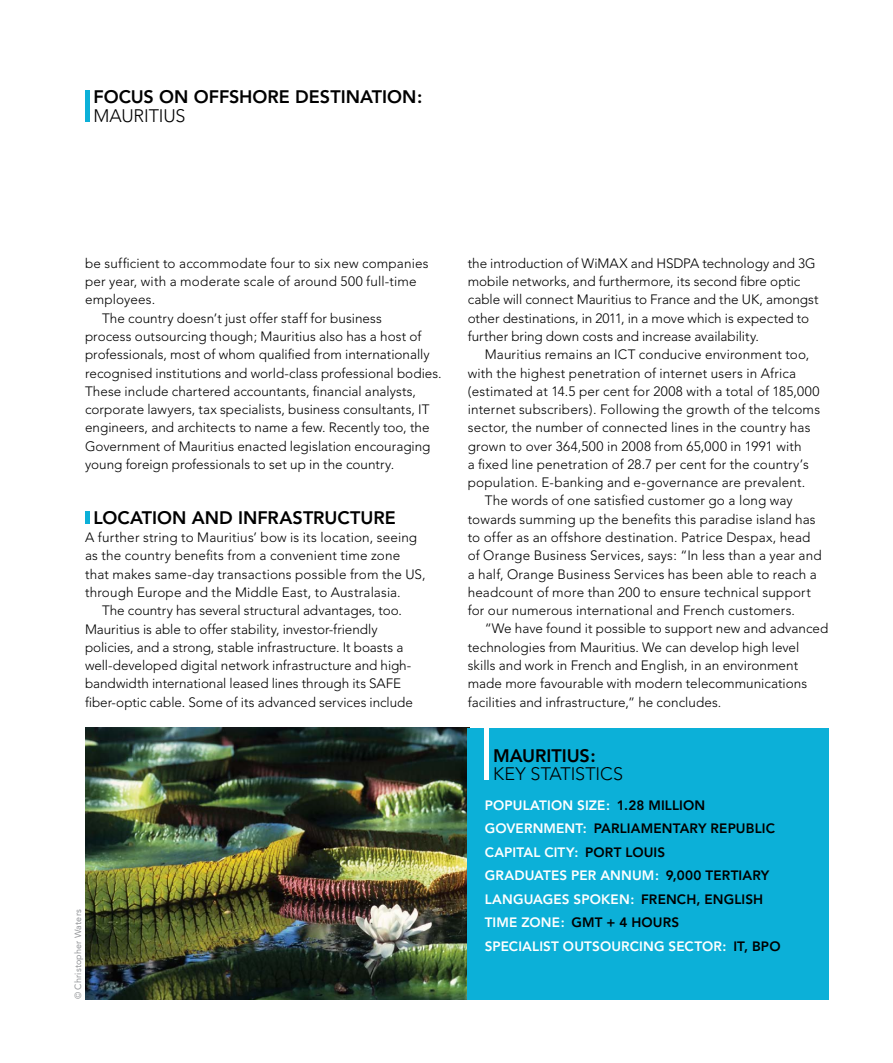
<style>
.page{position:relative;width:893px;height:1063px;background:#fff}
.page>*{position:absolute;margin:0;border:0;box-sizing:border-box;transform-origin:0 0}
.t1{font:800 18px "Avenir";color:#000}
.t2{font:300 18px "Avenir";letter-spacing:-.005em;color:#000}
.t3{font:300 13.5px/18.3px "Avenir";letter-spacing:.005em;color:#000}
.t4{font:800 13.5px/23.5px "Avenir";letter-spacing:.01em;color:#fff}
.t5{font:300 13.5px "Avenir";letter-spacing:.025em;color:#000}
.t6{font:9px "Avenir";letter-spacing:.015em;color:#939598}
.s1{color:#000}
</style>
<div class="page">
<img style="left:85px;top:728px;width:383px;height:271px">
<hr style="left:85px;top:91px;width:4px;height:31px;background:#0cb0d8">
<hr style="left:85px;top:511px;width:4px;height:13px;background:#0cb0d8">
<div style="left:468px;top:728px;width:361px;height:271px;background:#0cb0d8"></div>
<hr style="left:485px;top:720px;width:4px;height:60px;background:#fff">
<h1 class="t1" style="left:94px;top:86px;width:330px">FOCUS ON OFFSHORE DESTINATION:</h1>
<h1 class="t2" style="left:94px;top:105px;width:94px">Mauritius</h1>
<p class="t3" style="left:85px;top:254px;width:345px">be sufficient to accommodate four to six new companies</p>
<p class="t3" style="left:85px;top:272px;width:333px">per year, with a moderate scale of around 500 full-time</p>
<p class="t3" style="left:85px;top:291px;width:72px">employees.</p>
<p class="t3" style="left:102px;top:309px;width:281px">the country doesn’t just offer staff for business</p>
<p class="t3" style="left:85px;top:327px;width:338px">process outsourcing though; Mauritius also has a host of</p>
<p class="t3" style="left:85px;top:346px;width:346px">professionals, most of whom qualified from internationally</p>
<p class="t3" style="left:85px;top:364px;width:358px">recognised institutions and world-class professional bodies.</p>
<p class="t3" style="left:85px;top:382px;width:333px">these include chartered accountants, financial analysts,</p>
<p class="t3" style="left:85px;top:400px;width:346px">corporate lawyers, tax specialists, business consultants, it</p>
<p class="t3" style="left:85px;top:419px;width:346px">engineers, and architects to name a few. recently too, the</p>
<p class="t3" style="left:85px;top:437px;width:347px">government of Mauritius enacted legislation encouraging</p>
<p class="t3" style="left:85px;top:455px;width:311px">young foreign professionals to set up in the country.</p>
<h1 class="t1" style="left:94px;top:507px;width:304px">LOCATION AND INFRASTRUCTURE</h1>
<p class="t3" style="left:85px;top:528px;width:334px">a further string to Mauritius’ bow is its location, seeing</p>
<p class="t3" style="left:85px;top:547px;width:317px">as the country benefits from a convenient time zone</p>
<p class="t3" style="left:85px;top:565px;width:342px">that makes same-day transactions possible from the us,</p>
<p class="t3" style="left:85px;top:583px;width:317px">through europe and the Middle east, to australasia.</p>
<p class="t3" style="left:102px;top:601px;width:301px">the country has several structural advantages, too.</p>
<p class="t3" style="left:85px;top:620px;width:294px">Mauritius is able to offer stability, investor-friendly</p>
<p class="t3" style="left:85px;top:638px;width:320px">policies, and a strong, stable infrastructure. it boasts a</p>
<p class="t3" style="left:85px;top:656px;width:328px">well-developed digital network infrastructure and high-</p>
<p class="t3" style="left:85px;top:675px;width:318px">bandwidth international leased lines through its safe</p>
<p class="t3" style="left:85px;top:693px;width:329px">fiber-optic cable. some of its advanced services include</p>
<p class="t6" style="left:73px;top:999px;width:92px;rotate:-90deg">© Christopher Waters</p>
<p class="t3" style="left:468px;top:254px;width:352px">the introduction of WiMaX and hsdpa technology and 3g mobile networks, and furthermore, its second fibre optic cable will connect Mauritius to france and the uK, amongst other destinations, in 2011, in a move which is expected to further bring down costs and increase availability.</p>
<p class="t3" style="left:485px;top:345px;width:326px">Mauritius remains an ict conducive environment too,</p>
<p class="t3" style="left:468px;top:364px;width:330px">with the highest penetration of internet users in africa</p>
<p class="t3" style="left:468px;top:382px;width:353px">(estimated at 14.5 per cent for 2008 with a total of 185,000</p>
<p class="t3" style="left:468px;top:400px;width:354px">internet subscribers). following the growth of the telcoms</p>
<p class="t3" style="left:468px;top:419px;width:344px">sector, the number of connected lines in the country has</p>
<p class="t5" style="left:468px;top:438px;width:335px">grown to over 364,500 in 2008 from 65,000 in 1991 with</p>
<p class="t3" style="left:468px;top:455px;width:342px">a fixed line penetration of 28.7 per cent for the country’s</p>
<p class="t3" style="left:468px;top:473px;width:339px">population. e-banking and e-governance are prevalent.</p>
<p class="t3" style="left:485px;top:492px;width:310px">the words of one satisfied customer go a long way</p>
<p class="t3" style="left:468px;top:510px;width:349px">towards summing up the benefits this paradise island has</p>
<p class="t3" style="left:468px;top:528px;width:344px">to offer as an offshore destination. patrice despax, head</p>
<p class="t3" style="left:468px;top:547px;width:355px">of orange business services, says: “in less than a year and</p>
<p class="t3" style="left:468px;top:565px;width:351px">a half, orange business services has been able to reach a</p>
<p class="t3" style="left:468px;top:583px;width:345px">headcount of more than 200 to ensure technical support</p>
<p class="t3" style="left:468px;top:601px;width:329px">for our numerous international and french customers.</p>
<p class="t3" style="left:485px;top:620px;width:345px">“We have found it possible to support new and advanced</p>
<p class="t3" style="left:468px;top:638px;width:333px">technologies from Mauritius. We can develop high level</p>
<p class="t3" style="left:468px;top:656px;width:332px">skills and work in french and english, in an environment</p>
<p class="t3" style="left:468px;top:674px;width:341px">made more favourable with modern telecommunications</p>
<p class="t3" style="left:468px;top:693px;width:255px">facilities and infrastructure,” he concludes.</p>
<h1 class="t1" style="left:493px;top:745px;width:104px">MAURITIUS:</h1>
<h1 class="t2" style="left:493px;top:763px;width:131px">Key statistics</h1>
<p class="t4" style="left:485px;top:793px;width:297px">POPULATION SIZE: <span class="s1">1.28 MILLION<br></span>GOVERNMENT: <span class="s1">PARLIAMENTARY REPUBLIC<br></span>CAPITAL CITY: <span class="s1">PORT LOUIS<br></span>GRADUATES PER ANNUM: <span class="s1">9,000 TERTIARY<br></span>LANGUAGES SPOKEN: <span class="s1">FRENCH, ENGLISH<br></span>TIME ZONE: <span class="s1">GMT + 4 HOURS<br></span>SPECIALIST OUTSOURCING SECTOR: <span class="s1">IT, BPO</span></p>
</div>
